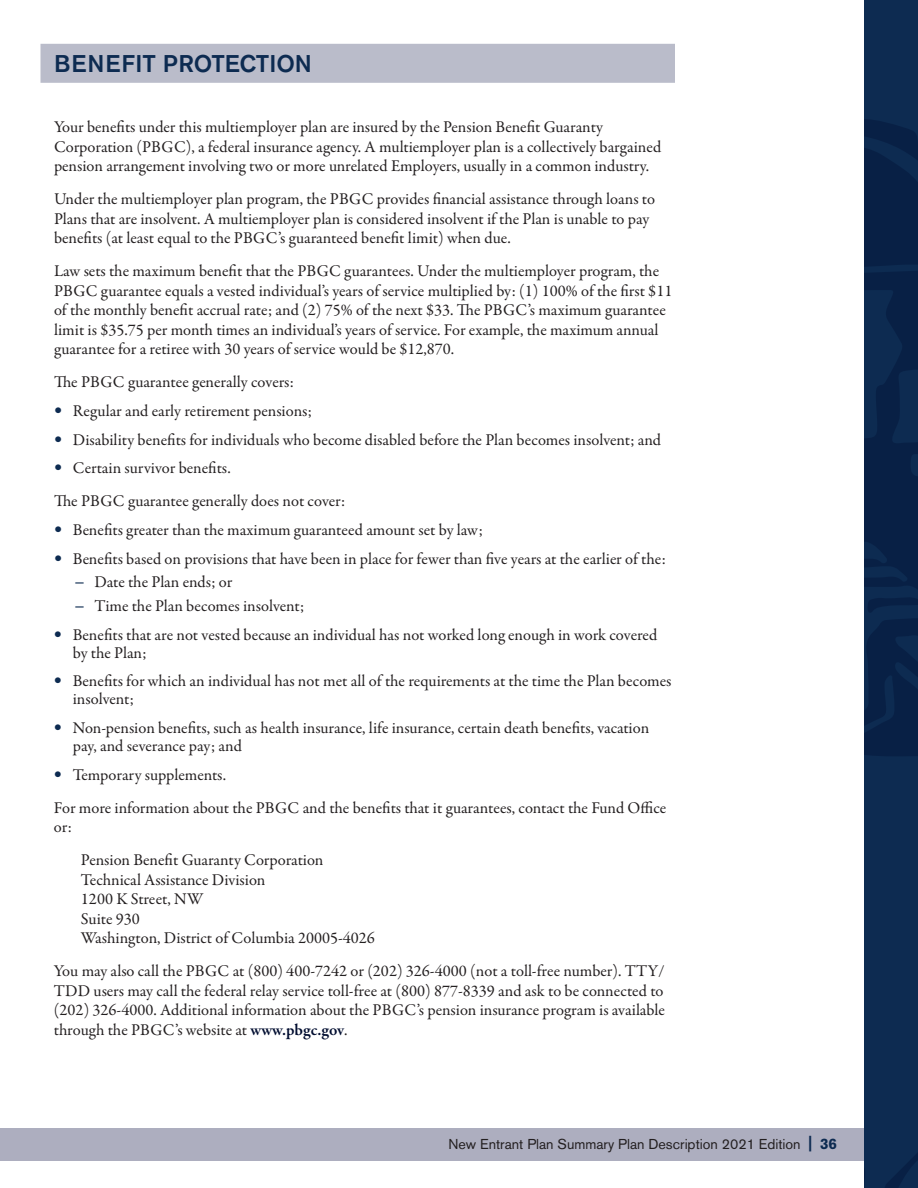
<style>
.page{position:relative;width:918px;height:1188px;background:#fff}
.page>*{position:absolute;margin:0;border:0;box-sizing:border-box;transform-origin:0 0}
.t1{font:500 24px "Akzidenz Grotesk BE";color:#0d2b51}
.t2{font:16.5px/19.5px "Garamond Premr Pro";color:#231f20}
.t3{font:14.25px "Akzidenz Grotesk BE";color:#231f20}
.s1{font-family:"Sabon LT Std";color:#0d2b51}
.s2{font-weight:600;color:#000d30}
.s3{font-weight:700;font-size:16.95px;color:#0d2b51}
.s4{font-weight:700;font-size:15px;color:#0d2b51}
</style>
<div class="page">
<div style="left:0;top:1129px;width:864px;height:32px;background:#adaebf"></div>
<svg style="left:864px;top:0;width:54px;height:1188px;background:#0b264c"></svg>
<div style="left:40px;top:44px;width:635px;height:39px;background:#babcca"></div>
<h1 class="t1" style="left:54px;top:49px;width:259px">BENEFIT PROTECTION</h1>
<p class="t2" style="left:54px;top:117px;width:609px">Your benefits under this multiemployer plan are insured by the Pension Benefit Guaranty<br>Corporation (PBGC), a federal insurance agency. A multiemployer plan is a collectively bargained pension arrangement involving two or more unrelated Employers, usually in a common industry.</p>
<p class="t2" style="left:54px;top:189px;width:603px">Under the multiemployer plan program, the PBGC provides financial assistance through loans to<br>Plans that are insolvent. A multiemployer plan is considered insolvent if the Plan is unable to pay benefits (at least equal to the PBGC’s guaranteed benefit limit) when due.</p>
<p class="t2" style="left:54px;top:261px;width:620px">Law sets the maximum benefit that the PBGC guarantees. Under the multiemployer program, the PBGC guarantee equals a vested individual’s years of service multiplied by: (1) 100% of the first $11 of the monthly benefit accrual rate; and (2) 75% of the next $33. The PBGC’s maximum guarantee limit is $35.75 per month times an individual’s years of service. For example, the maximum annual guarantee for a retiree with 30 years of service would be $12,870.</p>
<p class="t2" style="left:54px;top:372px;width:242px">The PBGC guarantee generally covers:</p>
<p class="t2" style="left:54px;top:401px;width:259px"><span class="s1">•</span> Regular and early retirement pensions;</p>
<p class="t2" style="left:54px;top:430px;width:609px"><span class="s1">•</span> Disability benefits for individuals who become disabled before the Plan becomes insolvent; and</p>
<p class="t2" style="left:54px;top:452px;width:293px;line-height:33px"><span class="s1">•</span> Certain survivor benefits.<br>The PBGC guarantee generally does not cover:</p>
<p class="t2" style="left:54px;top:521px;width:430px"><span class="s1">•</span> Benefits greater than the maximum guaranteed amount set by law;</p>
<p class="t2" style="left:54px;top:549px;width:614px"><span class="s1">•</span> Benefits based on provisions that have been in place for fewer than five years at the earlier of the:</p>
<p class="t2" style="left:76px;top:573px;width:158px"><span class="s1">–</span> Date the Plan ends; or</p>
<p class="t2" style="left:76px;top:596px;width:230px"><span class="s1">–</span> Time the Plan becomes insolvent;</p>
<p class="t2" style="left:73px;top:626px;width:586px;line-height:18px;text-indent:-19px"><span class="s1">•</span> Benefits that are not vested because an individual has not worked long enough in work covered by the Plan;</p>
<p class="t2" style="left:73px;top:673px;width:600px;line-height:18px;text-indent:-19px"><span class="s1">•</span> Benefits for which an individual has not met all of the requirements at the time the Plan becomes insolvent;</p>
<p class="t2" style="left:73px;top:719px;width:578px;line-height:18px;text-indent:-19px"><span class="s1">•</span> Non-pension benefits, such as health insurance, life insurance, certain death benefits, vacation pay, and severance pay; and</p>
<p class="t2" style="left:54px;top:759px;width:614px;line-height:33px"><span class="s1">•</span> Temporary supplements.<br>For more information about the PBGC and the benefits that it guarantees, contact the Fund Office</p>
<p class="t2" style="left:54px;top:818px;width:20px">or:</p>
<p class="t2" style="left:81px;top:851px;width:296px">Pension Benefit Guaranty Corporation<br>Technical Assistance Division<br>1200 K Street, NW<br>Suite 930<br>Washington, District of Columbia 20005-4026</p>
<p class="t2" style="left:54px;top:962px;width:613px;text-align:justify">You may also call the PBGC at (800) 400-7242 or (202) 326-4000 (not a toll-free number). TTY/ TDD users may call the federal relay service toll-free at (800) 877-8339 and ask to be connected to (202) 326-4000. Additional information about the PBGC’s pension insurance program is available through the PBGC’s website at <span class="s2">www.pbgc.gov</span>.</p>
<p class="t3" style="left:448px;top:1135px;width:390px">New Entrant Plan Summary Plan Description 2021 Edition <span class="s3">|</span> <span class="s4">36</span></p>
</div>
